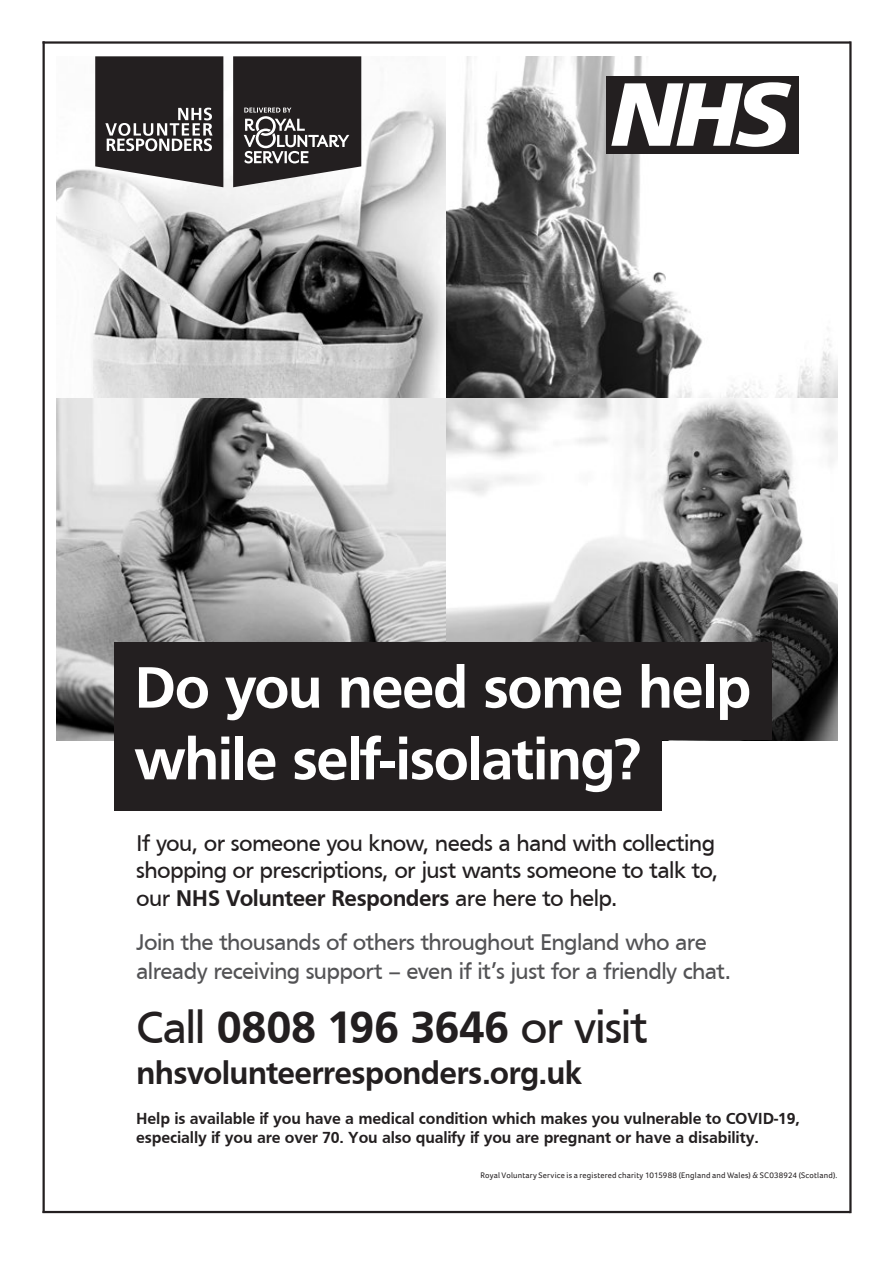
<style>
.page{position:relative;width:893px;height:1263px;background:#fff}
.page>*{position:absolute;margin:0;border:0;box-sizing:border-box;transform-origin:0 0}
.t1{font:700 60.6px/71.7px "Frutiger";letter-spacing:-.03em;color:#fff}
.t2{font:46.8px "Frutiger";letter-spacing:-.025em;color:#231f20}
.t3{font:700 33px "Frutiger";letter-spacing:-.025em;color:#231f20}
.t4{font:23.4px/27.6px "Frutiger";letter-spacing:-.025em;color:#231f20}
.t5{font:23.4px/29px "Frutiger";letter-spacing:-.025em;color:#535355}
.t6{font:700 16.5px/19.8px "Frutiger";letter-spacing:-.01em;color:#231f20}
.t7{font:8.25px "Foco W";letter-spacing:.02em;color:#231f20}
.s1{font-weight:700}
</style>
<div class="page">
<hr style="left:43px;top:41px;width:807px;height:3px;background:#231f20">
<hr style="left:43px;top:1211px;width:807px;height:2px;background:#231f20">
<hr style="left:849px;top:41px;width:3px;height:1172px;background:#231f20">
<hr style="left:43px;top:41px;width:2px;height:1172px;background:#231f20">
<img style="left:56px;top:56px;width:781px;height:684px">
<div style="left:606px;top:76px;width:192px;height:77px;background:#231f20"></div>
<svg style="left:611px;top:82px;width:180px;height:65px"></svg>
<svg style="left:233px;top:56px;width:128px;height:131px;background:#484546"></svg>
<svg style="left:95px;top:56px;width:128px;height:131px;background:#484546"></svg>
<div style="left:115px;top:642px;width:657px;height:98px;background:#231f20"></div>
<div style="left:115px;top:713px;width:547px;height:98px;background:#231f20"></div>
<p class="t1" style="left:134px;top:651px;width:619px">Do you need some help while self-isolating?</p>
<p class="t4" style="left:136px;top:829px;width:584px">If you, or someone you know, needs a hand with collecting shopping or prescriptions, or just wants someone to talk to, our <span class="s1">NHS Volunteer Responders</span> are here to help.</p>
<p class="t5" style="left:136px;top:927px;width:596px">Join the thousands of others throughout England who are already receiving support – even if it’s just for a friendly chat.</p>
<p class="t2" style="left:136px;top:1000px;width:513px">Call <span class="s1">0808 196 3646</span> or visit</p>
<p class="t3" style="left:136px;top:1054px;width:447px">nhsvolunteerresponders.org.uk</p>
<p class="t6" style="left:136px;top:1108px;width:665px">Help is available if you have a medical condition which makes you vulnerable to COVID-19, especially if you are over 70. You also qualify if you are pregnant or have a disability.</p>
<p class="t7" style="left:480px;top:1170px;width:358px">Royal Voluntary Service is a registered charity 1015988 (England and Wales) &amp; SC038924 (Scotland).</p>
</div>
